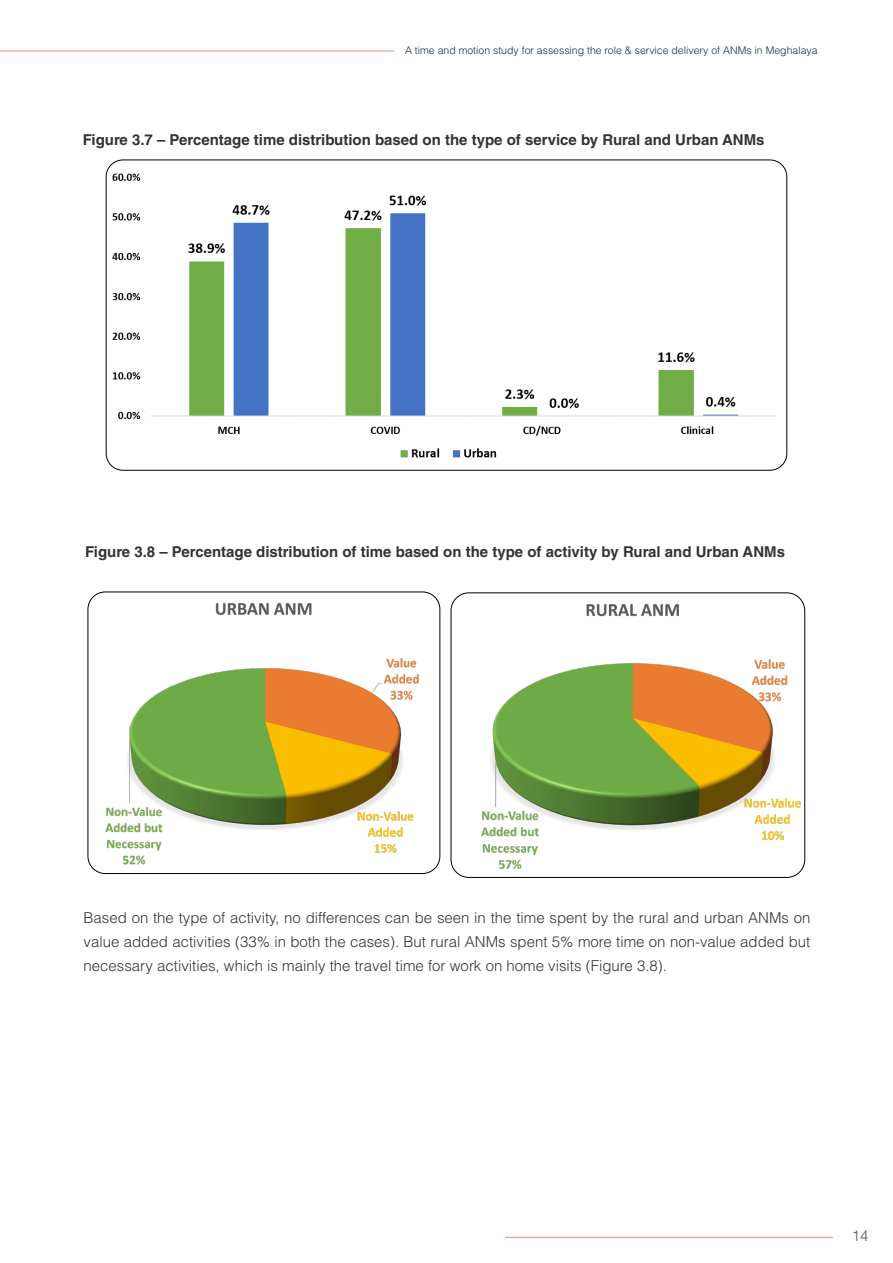
<style>
.page{position:relative;width:893px;height:1263px;background:#fff}
.page>*{position:absolute;margin:0;border:0;box-sizing:border-box;transform-origin:0 0}
.t1{font:300 15px/24px "Helvetica LT Std";color:#333;text-align:justify}
.t2{font:700 15px "Helvetica LT Std";color:#333}
.t3{font:300 15px "Helvetica LT Std";color:#4f5855}
.t4{font:300 10.5px "Helvetica LT Std";color:#112f41}
</style>
<div class="page">
<hr style="left:0;top:51px;width:394px;height:1px;background:#f00">
<hr style="left:505px;top:1237px;width:328px;height:1px;background:#f00">
<img style="left:106px;top:167px;width:681px;height:302px">
<img style="left:451px;top:593px;width:354px;height:284px">
<div style="left:451px;top:593px;width:354px;height:285px;border:1px solid #000;border-radius:18px"></div>
<img style="left:88px;top:592px;width:352px;height:281px">
<div style="left:88px;top:592px;width:352px;height:282px;border:1px solid #000;border-radius:17px"></div>
<p class="t4" style="left:405px;top:43px;width:414px">A time and motion study for assessing the role &amp; service delivery of ANMs in Meghalaya</p>
<p class="t2" style="left:83px;top:130px;width:683px">Figure 3.7 – Percentage time distribution based on the type of service by Rural and Urban ANMs</p>
<p class="t2" style="left:85px;top:543px;width:701px">Figure 3.8 – Percentage distribution of time based on the type of activity by Rural and Urban ANMs</p>
<p class="t1" style="left:84px;top:905px;width:728px">Based on the type of activity, no differences can be seen in the time spent by the rural and urban ANMs on value added activities (33% in both the cases). But rural ANMs spent 5% more time on non-value added but necessary activities, which is mainly the travel time for work on home visits (Figure 3.8).</p>
<p class="t3" style="left:852px;top:1227px;width:18px">14</p>
</div>
